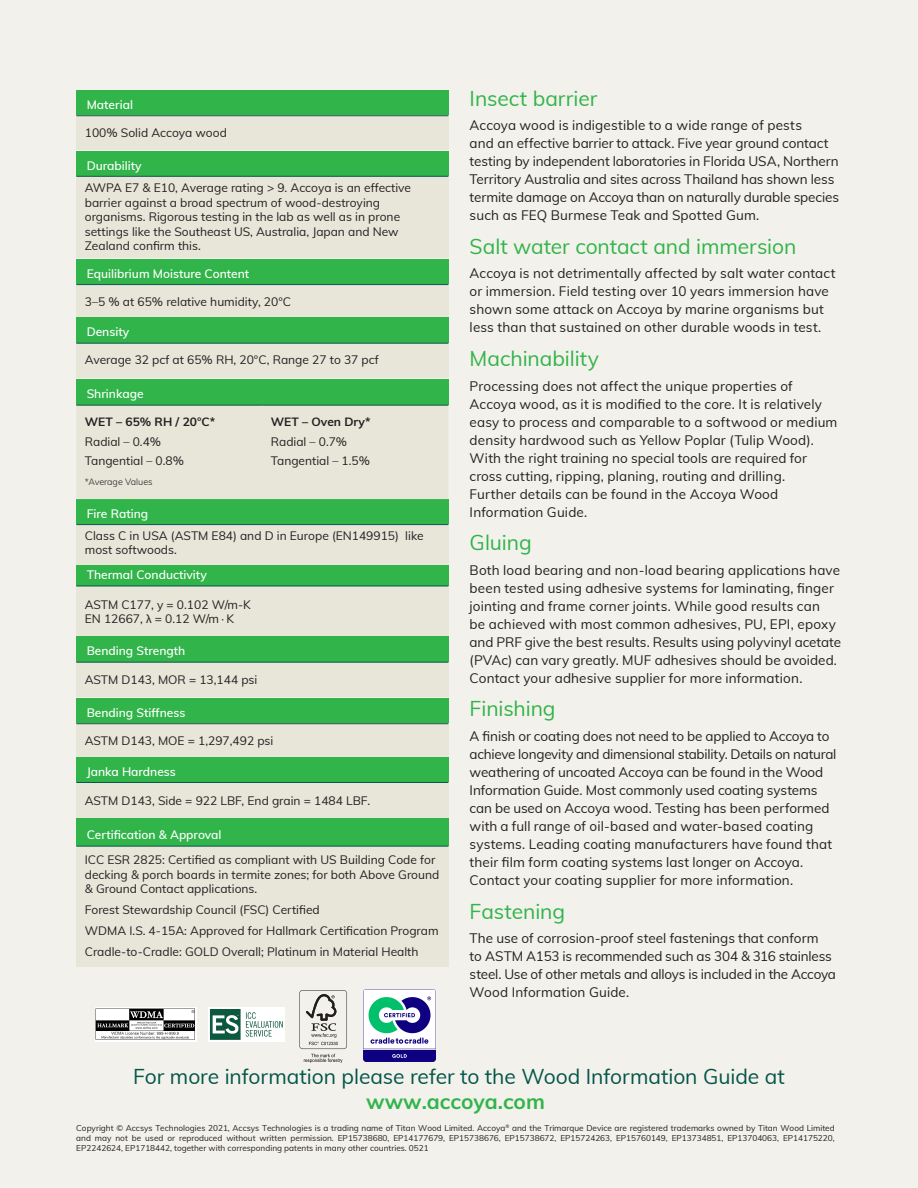
<style>
.page{position:relative;width:918px;height:1188px;background:#f3f1eb}
.page>*{position:absolute;margin:0;border:0;box-sizing:border-box;transform-origin:0 0}
.t1{font:21px "Muli";letter-spacing:-.005em;color:#31b44a}
.t2{font:21px/25px "Muli";letter-spacing:-.005em;color:#04564a;text-align:center}
.t3{font:13.5px/18px "Muli";letter-spacing:.005em;color:#231f20}
.Body_copy{font:12px/14.4px "Muli";color:#231f20}
.Body_copy-2{font:600 12px "Muli";color:#fff}
.Body_copy-3{font:700 12px "Muli";color:#231f20}
.Body_copy-4{font:300 9px "Muli";color:#231f20}
.t4{font:8.25px/9.9px "Muli";color:#231f20;text-align:justify}
.s1{font-family:"Myriad Pro"}
.s2{font-weight:700;color:#31b44a}
</style>
<div class="page">
<div style="left:76px;top:90px;width:372px;height:26px;background:#31b44a"></div>
<div style="left:76px;top:116px;width:372px;height:34px;background:#e8e5d9"></div>
<hr style="left:76px;top:115px;width:372px;height:1px;background:#04564a">
<div style="left:76px;top:151px;width:372px;height:25px;background:#31b44a"></div>
<div style="left:76px;top:176px;width:372px;height:82px;background:#e8e5d9"></div>
<hr style="left:76px;top:176px;width:372px;height:1px;background:#04564a">
<div style="left:76px;top:259px;width:372px;height:26px;background:#31b44a"></div>
<div style="left:76px;top:285px;width:372px;height:34px;background:#e8e5d9"></div>
<hr style="left:76px;top:284px;width:372px;height:1px;background:#04564a">
<div style="left:76px;top:318px;width:372px;height:25px;background:#31b44a"></div>
<div style="left:76px;top:343px;width:372px;height:35px;background:#e8e5d9"></div>
<hr style="left:76px;top:343px;width:372px;height:1px;background:#04564a">
<div style="left:76px;top:499px;width:372px;height:26px;background:#31b44a"></div>
<div style="left:76px;top:525px;width:372px;height:43px;background:#e8e5d9"></div>
<hr style="left:76px;top:524px;width:372px;height:1px;background:#04564a">
<div style="left:76px;top:565px;width:372px;height:25px;background:#31b44a"></div>
<div style="left:76px;top:586px;width:372px;height:51px;background:#e8e5d9"></div>
<hr style="left:76px;top:586px;width:372px;height:1px;background:#04564a">
<div style="left:76px;top:637px;width:372px;height:25px;background:#31b44a"></div>
<div style="left:76px;top:662px;width:372px;height:35px;background:#e8e5d9"></div>
<hr style="left:76px;top:662px;width:372px;height:1px;background:#04564a">
<div style="left:76px;top:698px;width:372px;height:26px;background:#31b44a"></div>
<div style="left:76px;top:724px;width:372px;height:34px;background:#e8e5d9"></div>
<hr style="left:76px;top:723px;width:372px;height:1px;background:#04564a">
<div style="left:76px;top:757px;width:372px;height:25px;background:#31b44a"></div>
<div style="left:76px;top:782px;width:372px;height:37px;background:#e8e5d9"></div>
<hr style="left:76px;top:782px;width:372px;height:1px;background:#04564a">
<div style="left:76px;top:819px;width:372px;height:27px;background:#31b44a"></div>
<div style="left:76px;top:846px;width:372px;height:120px;background:#e8e5d9"></div>
<hr style="left:76px;top:846px;width:372px;height:1px;background:#04564a">
<div style="left:76px;top:380px;width:372px;height:25px;background:#31b44a"></div>
<div style="left:76px;top:406px;width:372px;height:93px;background:#e8e5d9"></div>
<hr style="left:76px;top:405px;width:186px;height:1px;background:#04564a">
<hr style="left:262px;top:405px;width:186px;height:1px;background:#04564a">
<svg style="left:299px;top:990px;width:48px;height:73px"></svg>
<img style="left:95px;top:1007px;width:102px;height:35px">
<img style="left:208px;top:1007px;width:77px;height:35px">
<img style="left:363px;top:989px;width:72px;height:73px">
<p class="Body_copy-2" style="left:87px;top:96px;width:48px">Material</p>
<p class="Body_copy" style="left:85px;top:125px;width:144px">100% Solid Accoya wood</p>
<p class="Body_copy-2" style="left:87px;top:156px;width:57px">Durability</p>
<p class="Body_copy" style="left:85px;top:180px;width:328px">AWPA E7 &amp; E10, Average rating &gt; 9. Accoya is an effective barrier against a broad spectrum of wood-destroying organisms. Rigorous testing in the lab as well as in prone settings like the Southeast US, Australia, Japan and New Zealand confirm this.</p>
<p class="Body_copy-2" style="left:87px;top:265px;width:164px">Equilibrium Moisture Content</p>
<p class="Body_copy" style="left:85px;top:294px;width:208px">3–5 % at 65% relative humidity, 20°C</p>
<p class="Body_copy-2" style="left:87px;top:323px;width:44px">Density</p>
<p class="Body_copy" style="left:85px;top:352px;width:296px">Average 32 pcf at 65% RH, 20°C, Range 27 to 37 pcf</p>
<p class="Body_copy-2" style="left:87px;top:385px;width:58px">Shrinkage</p>
<p class="Body_copy-3" style="left:85px;top:413px;width:132px">WET – 65% RH / 20°C*</p>
<p class="Body_copy" style="left:85px;top:433px;width:78px">Radial – 0.4%</p>
<p class="Body_copy" style="left:85px;top:453px;width:101px">Tangential – 0.8%</p>
<p class="Body_copy-4" style="left:85px;top:475px;width:69px">*Average Values</p>
<p class="Body_copy-3" style="left:271px;top:413px;width:101px">WET – Oven Dry*</p>
<p class="Body_copy" style="left:271px;top:433px;width:78px">Radial – 0.7%</p>
<p class="Body_copy" style="left:271px;top:453px;width:101px">Tangential – 1.5%</p>
<p class="Body_copy-2" style="left:87px;top:505px;width:63px">Fire Rating</p>
<p class="Body_copy" style="left:85px;top:528px;width:340px">Class C in USA (ASTM E84) and D in Europe (EN149915) like most softwoods.</p>
<p class="Body_copy-2" style="left:87px;top:566px;width:122px">Thermal Conductivity</p>
<p class="Body_copy" style="left:85px;top:596px;width:167px">ASTM C177, y = 0.102 W/m-K</p>
<p class="Body_copy" style="left:85px;top:611px;width:151px">EN 12667, <span class="s1">λ</span> = 0.12 W/m∙K</p>
<p class="Body_copy-2" style="left:87px;top:642px;width:100px">Bending Strength</p>
<p class="Body_copy" style="left:85px;top:672px;width:174px">ASTM D143, MOR = 13,144 psi</p>
<p class="Body_copy-2" style="left:87px;top:704px;width:100px">Bending Stiffness</p>
<p class="Body_copy" style="left:85px;top:733px;width:190px">ASTM D143, MOE = 1,297,492 psi</p>
<p class="Body_copy-2" style="left:87px;top:763px;width:91px">Janka Hardness</p>
<p class="Body_copy" style="left:85px;top:793px;width:287px">ASTM D143, Side = 922 LBF, End grain = 1484 LBF.</p>
<p class="Body_copy-2" style="left:87px;top:825px;width:136px">Certification &amp; Approval</p>
<p class="Body_copy" style="left:85px;top:852px;width:356px">ICC ESR 2825: Certified as compliant with US Building Code for decking &amp; porch boards in termite zones; for both Above Ground &amp; Ground Contact applications.</p>
<p class="Body_copy" style="left:85px;top:902px;width:236px">Forest Stewardship Council (FSC) Certified</p>
<p class="Body_copy" style="left:85px;top:923px;width:355px">WDMA I.S. 4-15A: Approved for Hallmark Certification Program</p>
<p class="Body_copy" style="left:85px;top:944px;width:335px">Cradle-to-Cradle: GOLD Overall; Platinum in Material Health</p>
<p class="t1" style="left:470px;top:83px;width:129px">Insect barrier</p>
<p class="t3" style="left:470px;top:116px;width:371px">Accoya wood is indigestible to a wide range of pests<br>and an effective barrier to attack. Five year ground contact testing by independent laboratories in Florida USA, Northern Territory Australia and sites across Thailand has shown less termite damage on Accoya than on naturally durable species such as FEQ Burmese Teak and Spotted Gum.</p>
<p class="t1" style="left:470px;top:231px;width:328px">Salt water contact and immersion</p>
<p class="t3" style="left:470px;top:264px;width:367px">Accoya is not detrimentally affected by salt water contact or immersion. Field testing over 10 years immersion have shown some attack on Accoya by marine organisms but less than that sustained on other durable woods in test.</p>
<p class="t1" style="left:470px;top:343px;width:131px">Machinability</p>
<p class="t3" style="left:470px;top:376px;width:369px">Processing does not affect the unique properties of Accoya wood, as it is modified to the core. It is relatively easy to process and comparable to a softwood or medium density hardwood such as Yellow Poplar (Tulip Wood).<br>With the right training no special tools are required for cross cutting, ripping, planing, routing and drilling.<br>Further details can be found in the Accoya Wood Information Guide.</p>
<p class="t1" style="left:470px;top:527px;width:64px">Gluing</p>
<p class="t3" style="left:470px;top:560px;width:373px">Both load bearing and non-load bearing applications have been tested using adhesive systems for laminating, finger jointing and frame corner joints. While good results can<br>be achieved with most common adhesives, PU, EPI, epoxy and PRF give the best results. Results using polyvinyl acetate (PVAc) can vary greatly. MUF adhesives should be avoided.<br>Contact your adhesive supplier for more information.</p>
<p class="t1" style="left:470px;top:694px;width:88px">Finishing</p>
<p class="t3" style="left:470px;top:726px;width:368px">A finish or coating does not need to be applied to Accoya to achieve longevity and dimensional stability. Details on natural weathering of uncoated Accoya can be found in the Wood Information Guide. Most commonly used coating systems can be used on Accoya wood. Testing has been performed with a full range of oil-based and water-based coating systems. Leading coating manufacturers have found that their film form coating systems last longer on Accoya.<br>Contact your coating supplier for more information.</p>
<p class="t1" style="left:470px;top:896px;width:97px">Fastening</p>
<p class="t3" style="left:470px;top:928px;width:368px">The use of corrosion-proof steel fastenings that conform<br>to ASTM A153 is recommended such as 304 &amp; 316 stainless steel. Use of other metals and alloys is included in the Accoya Wood Information Guide.</p>
<p class="t2" style="left:133px;top:1063px;width:653px">For more information please refer to the Wood Information Guide at <span class="s2">www.accoya.com</span></p>
<p class="t4" style="left:76px;top:1122px;width:760px">Copyright © Accsys Technologies 2021, Accsys Technologies is a trading name of Titan Wood Limited. Accoya<sup>®</sup> and the Trimarque Device are registered trademarks owned by Titan Wood Limited and may not be used or reproduced without written permission. EP15738680, EP14177679, EP15738676, EP15738672, EP15724263, EP15760149, EP13734851, EP13704063, EP14175220, EP2242624, EP1718442, together with corresponding patents in many other countries. 0521</p>
</div>
